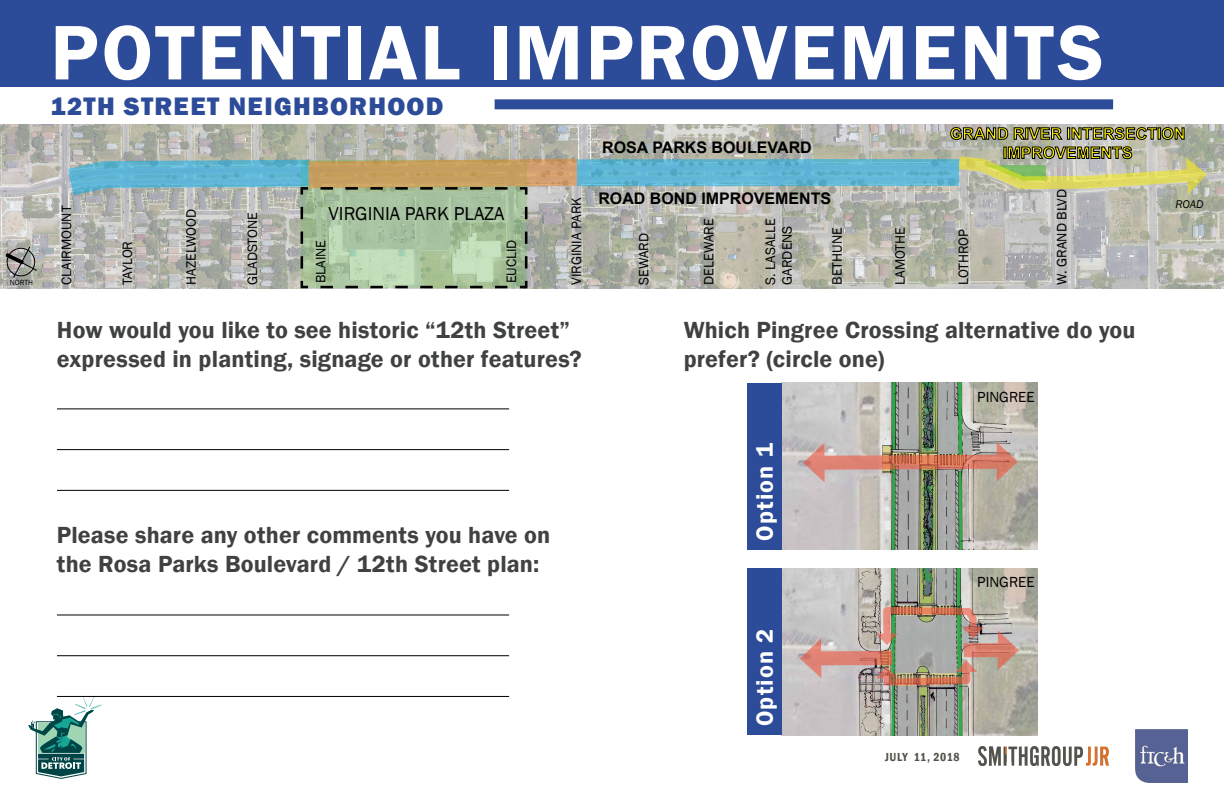
<style>
.page{position:relative;width:1224px;height:792px;background:#fff}
.page>*{position:absolute;margin:0;border:0;box-sizing:border-box;transform-origin:0 0}
.t1{font:600 80px "Franklin Gothic";letter-spacing:.035em;color:#fff}
.t2{font:800 26px "Franklin Gothic";letter-spacing:.05em;color:#2c4b98}
.t3{font:600 24px/28.8px "Franklin Gothic";letter-spacing:.005em;color:#404241}
.t4{font:600 24px "Franklin Gothic";letter-spacing:.05em;color:#fff}
.t5{font:19.2px "Franklin Gothic";color:#000}
.t6{font:700 16px "Arial";color:#000}
.t7{font:700 16px "Arial";color:#fff200}
.t8{font:15px "Franklin Gothic";color:#000}
.t9{font:14px/16.8px "Franklin Gothic";color:#000}
.t10{font:600 condensed 12px "Franklin Gothic";letter-spacing:.045em;color:#53534a}
.t11{font:italic 11.5px "Franklin Gothic";color:#000}
.t12{font:7.7px "Franklin Gothic";color:#000}
</style>
<div class="page">
<img style="left:1136px;top:730px;width:52px;height:52px">
<img style="left:978px;top:746px;width:130px;height:20px">
<div style="left:0;top:0;width:1224px;height:86px;background:#2c4b98"></div>
<div style="left:495px;top:99px;width:618px;height:10px;background:#2c4b98"></div>
<svg style="left:28px;top:697px;width:73px;height:82px"></svg>
<hr style="left:57px;top:408px;width:452px;height:1px;background:#000">
<hr style="left:57px;top:614px;width:452px;height:1px;background:#000">
<hr style="left:57px;top:449px;width:452px;height:1px;background:#000">
<hr style="left:57px;top:655px;width:452px;height:1px;background:#000">
<hr style="left:57px;top:490px;width:452px;height:1px;background:#000">
<hr style="left:57px;top:696px;width:452px;height:1px;background:#000">
<img style="left:0;top:125px;width:1224px;height:163px">
<svg style="left:950px;top:127px;width:58px;height:13px"></svg>
<svg style="left:1014px;top:127px;width:170px;height:13px;background:#71706a"></svg>
<svg style="left:578px;top:159px;width:131px;height:27px;background:#5eb4d2"></svg>
<svg style="left:836px;top:159px;width:122px;height:27px;background:#60b6d3"></svg>
<svg style="left:958px;top:147px;width:250px;height:48px;background:#b8ba8f"></svg>
<svg style="left:709px;top:159px;width:127px;height:27px;background:#5fb5d2"></svg>
<svg style="left:1px;top:245px;width:36px;height:34px"></svg>
<svg style="left:67px;top:158px;width:511px;height:131px;background:#a9b6a4"></svg>
<img style="left:782px;top:383px;width:256px;height:167px">
<img style="left:782px;top:568px;width:256px;height:167px">
<div style="left:747px;top:383px;width:35px;height:167px;background:#2c4b98"></div>
<div style="left:747px;top:568px;width:35px;height:167px;background:#2c4b98"></div>
<img style="left:802px;top:442px;width:217px;height:40px">
<svg style="left:984px;top:643px;width:14px;height:14px"></svg>
<svg style="left:998px;top:631px;width:21px;height:39px"></svg>
<img style="left:799px;top:606px;width:185px;height:81px">
<p class="t12" style="left:10px;top:277px;width:25px">NORTH</p>
<h1 class="t1" style="left:50px;top:3px;width:1055px">POTENTIAL IMPROVEMENTS</h1>
<p class="t2" style="left:50px;top:89px;width:395px">12TH STREET NEIGHBORHOOD</p>
<p class="t9" style="left:58px;top:285px;width:81px;rotate:-90deg">CLAIRMOUNT</p>
<p class="t9" style="left:119px;top:285px;width:45px;rotate:-90deg">TAYLOR</p>
<p class="t9" style="left:183px;top:285px;width:77px;rotate:-90deg">HAZELWOOD</p>
<p class="t9" style="left:244px;top:285px;width:74px;rotate:-90deg">GLADSTONE</p>
<p class="t5" style="left:329px;top:202px;width:177px">VIRGINIA PARK PLAZA</p>
<p class="t9" style="left:313px;top:283px;width:45px;rotate:-90deg">BLAINE</p>
<p class="t9" style="left:503px;top:283px;width:45px;rotate:-90deg">EUCLID</p>
<p class="t9" style="left:568px;top:285px;width:89px;rotate:-90deg">VIRGINIA PARK</p>
<p class="t7" style="left:950px;top:122px;width:237px">GRAND RIVER INTERSECTION</p>
<p class="t6" style="left:602px;top:137px;width:211px">ROSA PARKS BOULEVARD</p>
<p class="t7" style="left:1003px;top:142px;width:131px">IMPROVEMENTS</p>
<p class="t6" style="left:598px;top:188px;width:234px">ROAD BOND IMPROVEMENTS</p>
<p class="t9" style="left:1054px;top:285px;width:97px;rotate:-90deg">W. GRAND BLVD</p>
<p class="t9" style="left:701px;top:285px;width:68px;rotate:-90deg">DELEWARE</p>
<p class="t9" style="left:762px;top:285px;width:68px;rotate:-90deg">S. LASALLE<br>GARDENS</p>
<p class="t9" style="left:829px;top:285px;width:59px;rotate:-90deg">BETHUNE</p>
<p class="t9" style="left:892px;top:285px;width:59px;rotate:-90deg">LAMOTHE</p>
<p class="t9" style="left:955px;top:285px;width:57px;rotate:-90deg">LOTHROP</p>
<p class="t9" style="left:636px;top:285px;width:53px;rotate:-90deg">SEWARD</p>
<p class="t11" style="left:1175px;top:197px;width:30px">ROAD</p>
<p class="t3" style="left:57px;top:316px;width:526px">How would you like to see historic “12th Street” expressed in planting, signage or other features?</p>
<p class="t3" style="left:684px;top:316px;width:453px">Which Pingree Crossing alternative do you prefer? (circle one)</p>
<p class="t3" style="left:57px;top:521px;width:495px">Please share any other comments you have on the Rosa Parks Boulevard / 12th Street plan:</p>
<p class="t4" style="left:750px;top:541px;width:99px;rotate:-90deg">Option 1</p>
<p class="t4" style="left:750px;top:726px;width:99px;rotate:-90deg">Option 2</p>
<p class="t8" style="left:977px;top:388px;width:59px">PINGREE</p>
<p class="t8" style="left:977px;top:573px;width:59px">PINGREE</p>
<p class="t10" style="left:885px;top:749px;width:76px">JULY 11, 2018</p>
</div>
